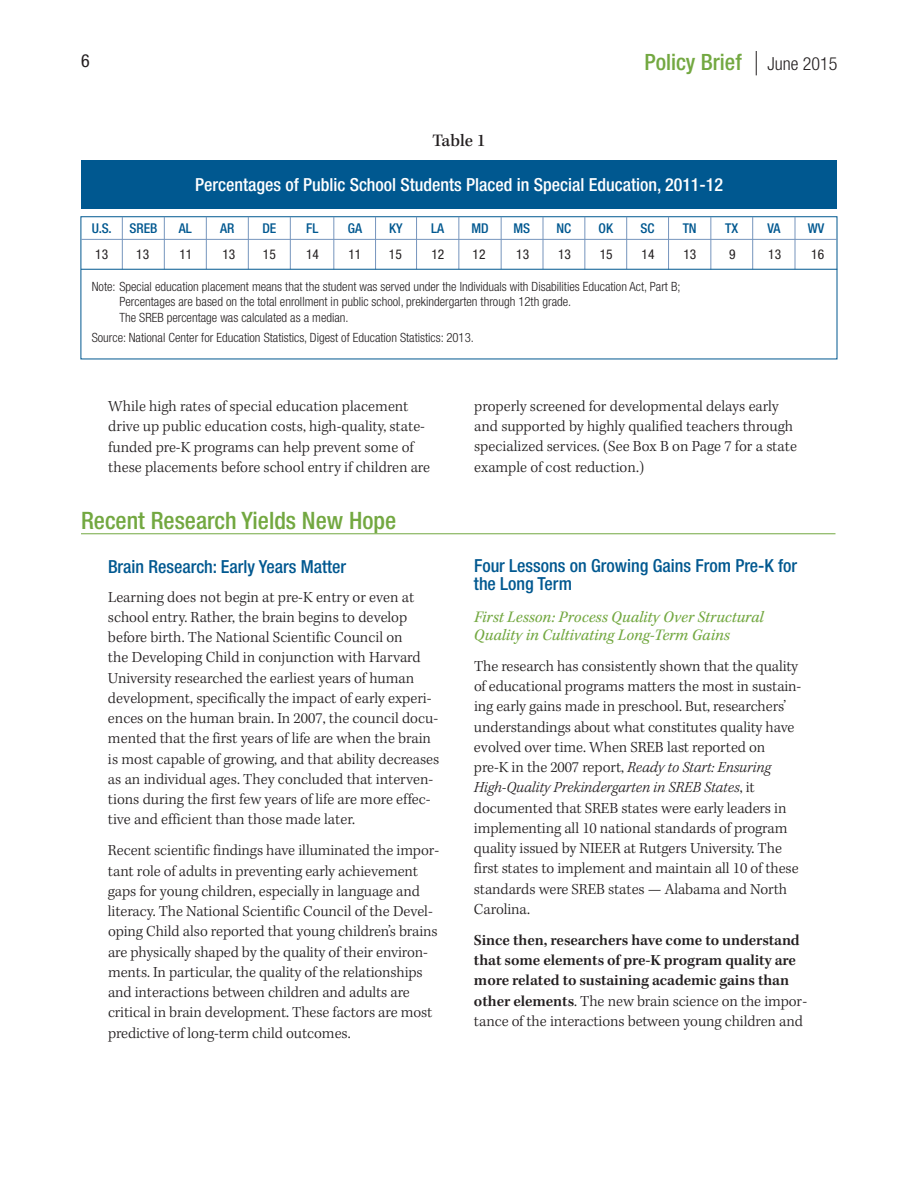
<style>
.page{position:relative;width:918px;height:1188px;background:#fff}
.page>*{position:absolute;margin:0;border:0;box-sizing:border-box;transform-origin:0 0}
.t1{font:500 condensed 24px "Helvetica Neue";color:#73a841}
.t2{font:500 condensed 22.5px "Helvetica Neue";color:#73a841}
.t3{font:500 condensed 18px/18px "Helvetica Neue";color:#005890}
.t4{font:500 condensed 18px "Helvetica Neue";color:#fff}
.t5{font:500 18px "Kepler Std";color:#231f20}
.t6{font:condensed 18px "Helvetica Neue";color:#231f20}
.t7{font:italic 16.5px/18px "Kepler Std";color:#73a841}
.t8{font:300 15.75px/20.2px "Kepler Std";letter-spacing:-.005em;color:#231f20}
.t9{font:600 15.75px/20.2px "Kepler Std";letter-spacing:-.005em;color:#231f20}
.t10{font:500 condensed 13.5px "Helvetica Neue";color:#005890}
.t11{font:condensed 13.5px "Helvetica Neue";color:#231f20}
.t12{font:300 condensed 12.75px/15.3px "Helvetica Neue";color:#231f20}
.s1{font-weight:300;font-size:18px;color:#231f20}
.s2{font-style:italic}
.s3{font-weight:300}
</style>
<div class="page">
<svg style="left:756px;top:51px;width:1px;height:24px"></svg>
<div style="left:81px;top:160px;width:756px;height:48px;background:#005890"></div>
<hr style="left:122px;top:217px;width:1px;height:52px;background:#7695bd">
<hr style="left:164px;top:217px;width:1px;height:52px;background:#7695bd">
<hr style="left:206px;top:217px;width:1px;height:52px;background:#7695bd">
<hr style="left:248px;top:217px;width:1px;height:52px;background:#7695bd">
<hr style="left:290px;top:217px;width:1px;height:52px;background:#7695bd">
<hr style="left:333px;top:217px;width:1px;height:52px;background:#7695bd">
<hr style="left:375px;top:217px;width:1px;height:52px;background:#7695bd">
<hr style="left:416px;top:217px;width:1px;height:52px;background:#7695bd">
<hr style="left:458px;top:217px;width:1px;height:52px;background:#7695bd">
<hr style="left:501px;top:217px;width:1px;height:52px;background:#7695bd">
<hr style="left:543px;top:217px;width:1px;height:52px;background:#7695bd">
<hr style="left:584px;top:217px;width:1px;height:52px;background:#7695bd">
<hr style="left:626px;top:217px;width:1px;height:52px;background:#7695bd">
<hr style="left:668px;top:217px;width:1px;height:53px;background:#7695bd">
<hr style="left:710px;top:217px;width:1px;height:53px;background:#7695bd">
<hr style="left:752px;top:217px;width:1px;height:52px;background:#7695bd">
<hr style="left:795px;top:217px;width:1px;height:52px;background:#7695bd">
<hr style="left:81px;top:269px;width:756px;height:1px;background:#005890">
<hr style="left:81px;top:239px;width:756px;height:1px;background:#7695bd">
<hr style="left:81px;top:533px;width:755px;height:1px;background:#73a841">
<p class="t6" style="left:81px;top:54px;width:10px">6</p>
<h2 class="t2" style="left:645px;top:54px;width:194px">Policy Brief <span class="s1">June 2015</span></h2>
<p class="t5" style="left:432px;top:135px;width:55px">Table 1</p>
<p class="t4" style="left:195px;top:178px;width:530px">Percentages of Public School Students Placed in Special Education, 2011-12</p>
<p class="t10" style="left:92px;top:224px;width:21px">U.S.</p>
<p class="t10" style="left:129px;top:224px;width:29px">SREB</p>
<p class="t10" style="left:179px;top:224px;width:15px">AL</p>
<p class="t10" style="left:220px;top:224px;width:16px">AR</p>
<p class="t10" style="left:262px;top:224px;width:15px">DE</p>
<p class="t10" style="left:306px;top:224px;width:14px">FL</p>
<p class="t10" style="left:348px;top:224px;width:16px">GA</p>
<p class="t10" style="left:389px;top:224px;width:15px">KY</p>
<p class="t10" style="left:431px;top:224px;width:15px">LA</p>
<p class="t10" style="left:471px;top:224px;width:19px">MD</p>
<p class="t10" style="left:514px;top:224px;width:18px">MS</p>
<p class="t10" style="left:557px;top:224px;width:16px">NC</p>
<p class="t10" style="left:599px;top:224px;width:16px">OK</p>
<p class="t10" style="left:641px;top:224px;width:16px">SC</p>
<p class="t10" style="left:683px;top:224px;width:15px">TN</p>
<p class="t10" style="left:725px;top:224px;width:15px">TX</p>
<p class="t10" style="left:767px;top:224px;width:14px">VA</p>
<p class="t10" style="left:808px;top:224px;width:18px">WV</p>
<p class="t11" style="left:95px;top:249px;width:14px">13</p>
<p class="t11" style="left:136px;top:249px;width:14px">13</p>
<p class="t11" style="left:179px;top:249px;width:14px">11</p>
<p class="t11" style="left:222px;top:249px;width:14px">13</p>
<p class="t11" style="left:263px;top:249px;width:14px">15</p>
<p class="t11" style="left:306px;top:249px;width:14px">14</p>
<p class="t11" style="left:348px;top:249px;width:14px">11</p>
<p class="t11" style="left:389px;top:249px;width:14px">15</p>
<p class="t11" style="left:431px;top:249px;width:14px">12</p>
<p class="t11" style="left:473px;top:249px;width:14px">12</p>
<p class="t11" style="left:516px;top:249px;width:14px">13</p>
<p class="t11" style="left:558px;top:249px;width:14px">13</p>
<p class="t11" style="left:600px;top:249px;width:14px">15</p>
<p class="t11" style="left:642px;top:249px;width:14px">14</p>
<p class="t11" style="left:683px;top:249px;width:14px">13</p>
<p class="t11" style="left:729px;top:249px;width:8px">9</p>
<p class="t11" style="left:768px;top:249px;width:14px">13</p>
<p class="t11" style="left:811px;top:249px;width:14px">16</p>
<p class="t12" style="left:119px;top:280px;width:563px;text-indent:-28px">Note: Special education placement means that the student was served under the Individuals with Disabilities Education Act, Part B;<br>Percentages are based on the total enrollment in public school, prekindergarten through 12th grade.<br>The SREB percentage was calculated as a median.</p>
<p class="t12" style="left:92px;top:331px;width:384px">Source: National Center for Education Statistics, Digest of Education Statistics: 2013.</p>
<p class="t8" style="left:108px;top:397px;width:323px">While high rates of special education placement drive up public education costs, high-quality, state&shy;funded pre-K programs can help prevent some of these placements before school entry if children are</p>
<p class="t8" style="left:474px;top:397px;width:324px">properly screened for developmental delays early and supported by highly qualified teachers through specialized services. (See Box B on Page 7 for a state example of cost reduction.)</p>
<h1 class="t1" style="left:81px;top:512px;width:317px">Recent Research Yields New Hope</h1>
<p class="t3" style="left:108px;top:559px;width:240px">Brain Research: Early Years Matter</p>
<p class="t8" style="left:108px;top:588px;width:333px">Learning does not begin at pre-K entry or even at school entry. Rather, the brain begins to develop before birth. The National Scientific Council on<br>the Developing Child in conjunction with Harvard University researched the earliest years of human development, specifically the impact of early experi&shy;ences on the human brain. In 2007, the council docu&shy;mented that the first years of life are when the brain is most capable of growing, and that ability decreases as an individual ages. They concluded that interven&shy;tions during the first few years of life are more effec&shy;tive and efficient than those made later.</p>
<p class="t8" style="left:108px;top:842px;width:333px">Recent scientific findings have illuminated the impor&shy;tant role of adults in preventing early achievement gaps for young children, especially in language and literacy. The National Scientific Council of the Devel&shy;oping Child also reported that young children’s brains are physically shaped by the quality of their environ&shy;ments. In particular, the quality of the relationships and interactions between children and adults are critical in brain development. These factors are most predictive of long-term child outcomes.</p>
<p class="t3" style="left:474px;top:559px;width:325px">Four Lessons on Growing Gains From Pre-K for the Long Term</p>
<p class="t7" style="left:474px;top:609px;width:291px">First Lesson: Process Quality Over Structural<br>Quality in Cultivating Long-Term Gains</p>
<p class="t8" style="left:474px;top:657px;width:329px">The research has consistently shown that the quality of educational programs matters the most in sustain&shy;ing early gains made in preschool. But, researchers’ understandings about what constitutes quality have evolved over time. When SREB last reported on pre-K in the 2007 report, <span class="s2">Ready to Start: Ensuring High-Quality Prekindergarten in SREB States</span>, it documented that SREB states were early leaders in implementing all 10 national standards of program quality issued by NIEER at Rutgers University. The first states to implement and maintain all 10 of these standards were SREB states — Alabama and North Carolina.</p>
<p class="t9" style="left:474px;top:931px;width:335px">Since then, researchers have come to understand that some elements of pre-K program quality are more related to sustaining academic gains than other elements<span class="s3">. The new brain science on the impor&shy;tance of the interactions between young children and</span></p>
</div>
